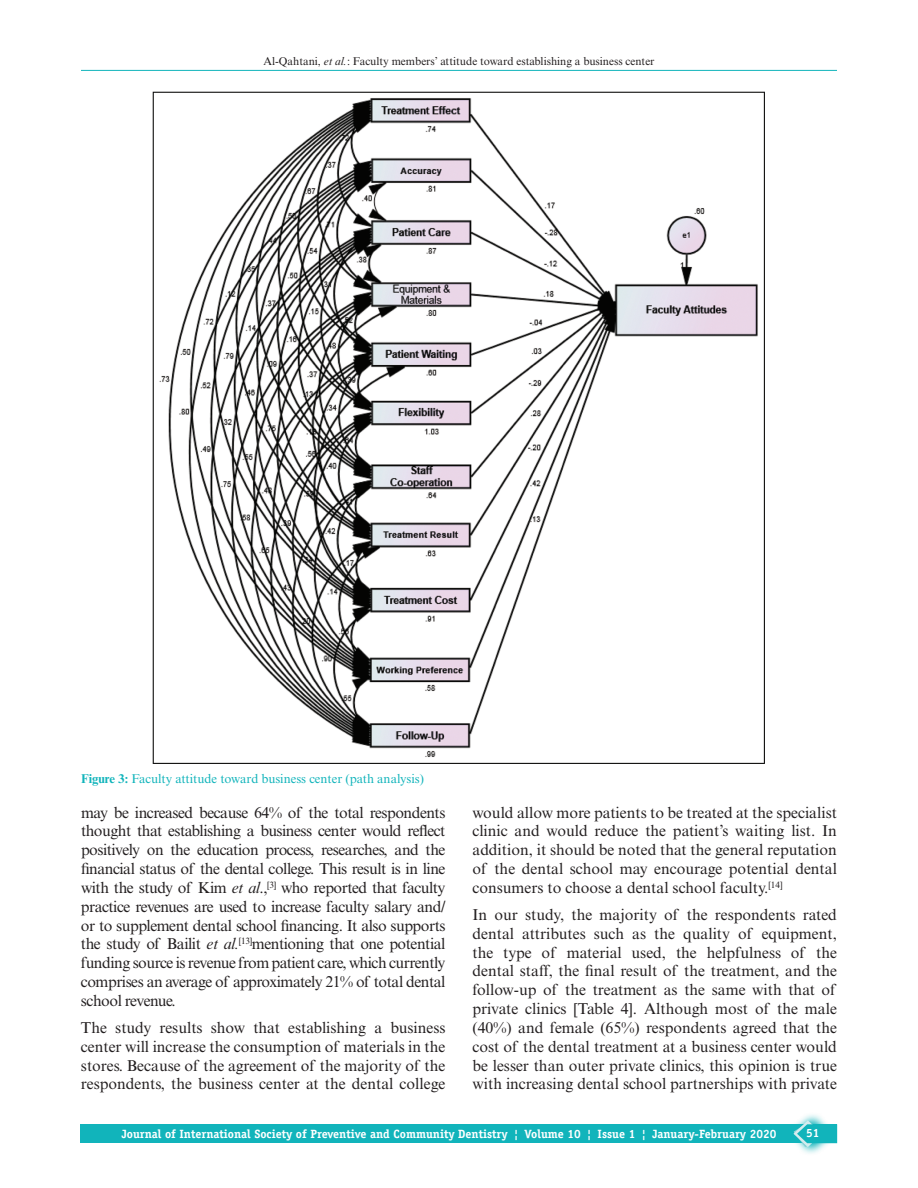
<style>
.page{position:relative;width:918px;height:1188px;background:#fff}
.page>*{position:absolute;margin:0;border:0;box-sizing:border-box;transform-origin:0 0}
.t1{font:15.75px/18.9px "Times New Roman MT Std";color:#231f20;text-align:justify}
.t2{font:12.75px "Times New Roman MT Std";color:#11b4bb}
.t3{font:700 12px "Officina Serif Std";color:#fff}
.t4{font:11.25px "Times New Roman MT Std";color:#231f20}
.s1{font-style:italic}
.s2{font-weight:700}
</style>
<div class="page">
<div style="left:81px;top:1124px;width:756px;height:19px;background:#11b4bb"></div>
<svg style="left:799px;top:1114px;width:25px;height:40px"></svg>
<svg style="left:793px;top:1120px;width:44px;height:27px"></svg>
<hr style="left:81px;top:70px;width:756px;height:1px;background:#11b4bb">
<img style="left:152px;top:92px;width:613px;height:672px">
<p class="t4" style="left:263px;top:54px;width:393px">Al-Qahtani, <span class="s1">et al.</span>: Faculty members’ attitude toward establishing a business center</p>
<p class="t2" style="left:81px;top:771px;width:345px"><span class="s2">Figure 3:</span> Faculty attitude toward business center (path analysis)</p>
<p class="t1" style="left:81px;top:803px;width:366px">may be increased because 64% of the total respondents thought that establishing a business center would reflect positively on the education process, researches, and the financial status of the dental college. This result is in line with the study of Kim <span class="s1">et al</span>.,<sup>[3]</sup> who reported that faculty practice revenues are used to increase faculty salary and/ or to supplement dental school financing. It also supports the study of Bailit <span class="s1">et al.</span><sup>[13]</sup>mentioning that one potential funding source is revenue from patient care, which currently comprises an average of approximately 21% of total dental school revenue.</p>
<p class="t1" style="left:81px;top:1018px;width:366px">The study results show that establishing a business center will increase the consumption of materials in the stores. Because of the agreement of the majority of the respondents, the business center at the dental college</p>
<p class="t1" style="left:472px;top:803px;width:366px">would allow more patients to be treated at the specialist clinic and would reduce the patient’s waiting list. In addition, it should be noted that the general reputation of the dental school may encourage potential dental consumers to choose a dental school faculty.<sup>[14]</sup></p>
<p class="t1" style="left:472px;top:905px;width:366px">In our study, the majority of the respondents rated dental attributes such as the quality of equipment, the type of material used, the helpfulness of the dental staff, the final result of the treatment, and the follow-up of the treatment as the same with that of private clinics [Table 4]. Although most of the male (40%) and female (65%) respondents agreed that the cost of the dental treatment at a business center would be lesser than outer private clinics, this opinion is true with increasing dental school partnerships with private</p>
<p class="t3" style="left:122px;top:1126px;width:656px">Journal of International Society of Preventive and Community Dentistry ¦ Volume 10 ¦ Issue 1 ¦ January-February 2020</p>
<p class="t3" style="left:806px;top:1126px;width:15px">51</p>
</div>
